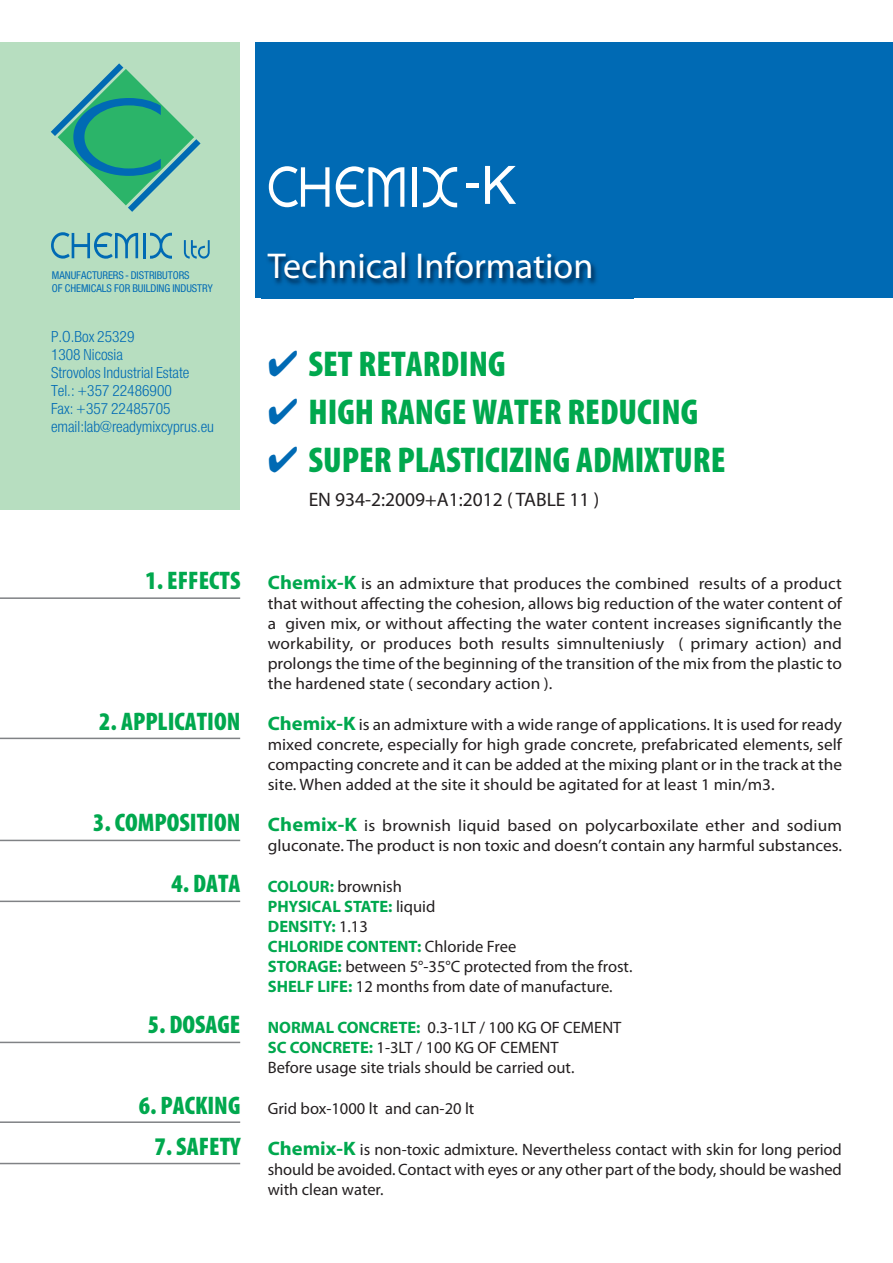
<style>
.page{position:relative;width:893px;height:1263px;background:#fff}
.page>*{position:absolute;margin:0;border:0;box-sizing:border-box;transform-origin:0 0}
.t1{font:100.05px "Art Futur Plain";color:#006ab4;scale:1.4 1}
.t2{font:52.95px "Helvetica";color:#fff}
.t3{font:700 36px "Myriad Condensed Greek";color:#00a84e}
.t4{font:36px "Myriad Pro";color:#fff}
.t5{font:19.5px "Myriad Pro";color:#231f20}
.t6{font:16.5px/20px "Myriad Pro";color:#231f20;text-align:justify;scale:1.05 1}
.t7{font:16.5px/20px "Myriad Pro";color:#231f20}
.t8{font:300 16.5px/18px "CF Helvetica Cond";color:#006ab4}
.t9{font:11.55px/12.8px "CF Helvetica Cond";letter-spacing:-.005em;color:#006ab4}
.s1{color:#006ab4}
.s2{font-family:"Myriad Condensed Greek";font-weight:700;font-size:25.5px;color:#00a84e}
.s3{font-weight:700;font-size:19.5px;color:#00a84e}
.s4{font-weight:700;color:#00a84e}
</style>
<div class="page">
<div style="left:255px;top:43px;width:638px;height:255px;background:#006ab4"></div>
<img style="left:262px;top:254px;width:372px;height:45px">
<div style="left:0;top:43px;width:239px;height:467px;background:#b7dec0"></div>
<svg style="left:50px;top:63px;width:151px;height:149px"></svg>
<svg style="left:51px;top:232px;width:87px;height:27px"></svg>
<hr style="left:143px;top:233px;width:3px;height:25px;background:#006ab4">
<svg style="left:150px;top:233px;width:22px;height:26px"></svg>
<svg style="left:184px;top:240px;width:26px;height:19px"></svg>
<hr style="left:0;top:597px;width:240px;height:2px;background:#808285">
<hr style="left:0;top:738px;width:240px;height:1px;background:#808285">
<hr style="left:0;top:840px;width:240px;height:1px;background:#808285">
<hr style="left:0;top:900px;width:240px;height:2px;background:#808285">
<hr style="left:0;top:1042px;width:240px;height:1px;background:#808285">
<hr style="left:0;top:1121px;width:240px;height:2px;background:#808285">
<hr style="left:0;top:1163px;width:240px;height:1px;background:#808285">
<svg style="left:269px;top:166px;width:60px;height:41px"></svg>
<svg style="left:336px;top:166px;width:68px;height:41px"></svg>
<hr style="left:412px;top:167px;width:4px;height:40px;background:#fff">
<svg style="left:423px;top:167px;width:34px;height:40px"></svg>
<h1 class="t1" style="left:69px;top:84px;width:73px">C</h1>
<p class="t9" style="left:52px;top:270px;width:162px">MANUFACTURERS - DISTRIBUTORS<br>OF CHEMICALS FOR BUILDING INDUSTRY</p>
<p class="t8" style="left:51px;top:327px;width:165px">P.O.Box 25329<br>1308 Nicosia<br>Strovolos Industrial Estate<br>Tel.: +357 22486900<br>Fax: +357 22485705 email:lab@readymixcyprus.eu</p>
<h2 class="t2" style="left:463px;top:164px;width:54px">-K</h2>
<h3 class="t4" style="left:268px;top:252px;width:327px">Technical Information</h3>
<h3 class="t3" style="left:268px;top:351px;width:239px"><span class="s1">✔</span> SET RETARDING</h3>
<h3 class="t3" style="left:268px;top:399px;width:432px"><span class="s1">✔</span> HIGH RANGE WATER REDUCING</h3>
<h3 class="t3" style="left:268px;top:447px;width:459px"><span class="s1">✔</span> SUPER PLASTICIZING ADMIXTURE</h3>
<p class="t5" style="left:309px;top:492px;width:292px">EN 934-2:2009+A1:2012 ( TABLE 11 )</p>
<p class="t6" style="left:268px;top:575px;width:548px;text-indent:-122px"><span class="s2">1. EFFECTS</span> <span class="s3">Chemix-K</span> is an admixture that produces the combined results of a product that without affecting the cohesion, allows big reduction of the water content of a given mix, or without affecting the water content increases significantly the workability, or produces both results simnulteniusly ( primary action) and prolongs the time of the beginning of the transition of the mix from the plastic to the hardened state ( secondary action ).</p>
<p class="t6" style="left:268px;top:716px;width:548px;text-indent:-168px"><span class="s2">2. APPLICATION</span> <span class="s3">Chemix-K</span> is an admixture with a wide range of applications. It is used for ready mixed concrete, especially for high grade concrete, prefabricated elements, self compacting concrete and it can be added at the mixing plant or in the track at the site. When added at the site it should be agitated for at least 1 min/m3.</p>
<p class="t6" style="left:93px;top:817px;width:715px;text-align:right"><span class="s2">3. COMPOSITION</span> <span class="s3">Chemix-K</span> is brownish liquid based on polycarboxilate ether and sodium gluconate. The product is non toxic and doesn’t contain any harmful substances.</p>
<p class="t7" style="left:268px;top:878px;width:366px;text-indent:-97px"><span class="s2">4. DATA</span> <span class="s4">COLOUR:</span> brownish<br><span class="s4">PHYSICAL STATE:</span> liquid<br><span class="s4">DENSITY:</span> 1.13<br><span class="s4">CHLORIDE CONTENT:</span> Chloride Free<br><span class="s4">STORAGE:</span> between 5°-35°C protected from the frost.<br><span class="s4">SHELF LIFE:</span> 12 months from date of manufacture.</p>
<p class="t7" style="left:268px;top:1019px;width:355px;text-indent:-120px"><span class="s2">5. DOSAGE</span> <span class="s4">NORMAL CONCRETE:</span> 0.3-1LT / 100 KG OF CEMENT<br><span class="s4">SC CONCRETE:</span> 1-3LT / 100 KG OF CEMENT<br>Before usage site trials should be carried out.</p>
<p class="t7" style="left:139px;top:1100px;width:337px"><span class="s2">6. PACKING</span> Grid box-1000 lt and can-20 lt</p>
<p class="t7" style="left:268px;top:1141px;width:576px;text-align:justify;text-indent:-113px"><span class="s2">7. SAFETY</span> <span class="s3">Chemix-K</span> is non-toxic admixture. Nevertheless contact with skin for long period should be avoided. Contact with eyes or any other part of the body, should be washed with clean water.</p>
</div>
